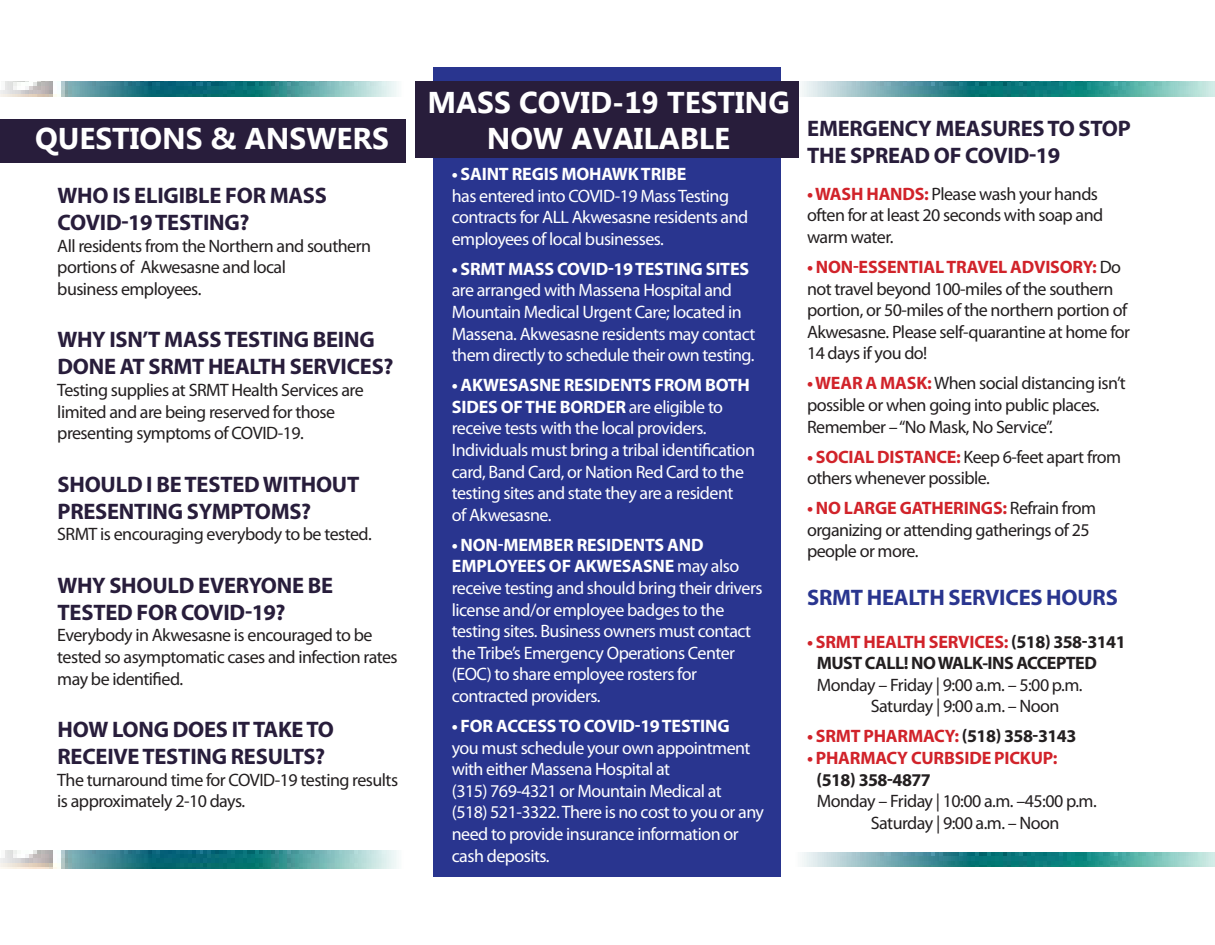
<style>
.page{position:relative;width:1215px;height:945px;background:#fff}
.page>*{position:absolute;margin:0;border:0;box-sizing:border-box;transform-origin:0 0}
.t1{font:700 30px/36px "Microsoft New Tai Lue";color:#fff;text-align:center}
.t2{font:700 22.5px/27px "Myriad Pro";letter-spacing:-.01em;color:#281d3b}
.t3{font:700 22.5px "Myriad Pro";letter-spacing:-.01em;color:#29358f}
.t4{font:18px/21.6px "Myriad Pro";letter-spacing:-.03em;color:#231f20}
.t5{font:18px/21.6px "Myriad Pro";letter-spacing:-.03em;color:#fff}
.t6{font:700 18px/21.6px "Myriad Pro";letter-spacing:-.01em;color:#d1232a}
.t7{font:700 18px/21.6px "Myriad Pro";letter-spacing:-.03em;color:#231f20}
.s1{font-weight:700}
.s2{font-weight:700;color:#d1232a}
.s3{color:#d1232a}
.s4{color:#231f20}
</style>
<div class="page">
<div style="left:434px;top:68px;width:348px;height:810px;background:#29358f"></div>
<img style="left:802px;top:82px;width:413px;height:14px">
<img style="left:0;top:850px;width:397px;height:18px">
<img style="left:0;top:82px;width:397px;height:14px">
<img style="left:802px;top:852px;width:413px;height:15px">
<div style="left:0;top:119px;width:405px;height:43px;background:#281d3b"></div>
<div style="left:416px;top:82px;width:384px;height:76px;background:#281d3b"></div>
<p class="t1" style="left:35px;top:123px;width:355px">QUESTIONS &amp; ANSWERS</p>
<p class="t2" style="left:58px;top:181px;width:271px">WHO IS ELIGIBLE FOR MASS<br>COVID-19 TESTING?</p>
<p class="t4" style="left:57px;top:235px;width:315px">All residents from the Northern and southern portions of Akwesasne and local<br>business employees.</p>
<p class="t2" style="left:58px;top:326px;width:337px">WHY ISN’T MASS TESTING BEING<br>DONE AT SRMT HEALTH SERVICES?</p>
<p class="t4" style="left:57px;top:379px;width:308px">Testing supplies at SRMT Health Services are limited and are being reserved for those presenting symptoms of COVID-19.</p>
<p class="t2" style="left:58px;top:470px;width:303px">SHOULD I BE TESTED WITHOUT<br>PRESENTING SYMPTOMS?</p>
<p class="t4" style="left:57px;top:523px;width:316px">SRMT is encouraging everybody to be tested.</p>
<p class="t2" style="left:58px;top:571px;width:277px">WHY SHOULD EVERYONE BE<br>TESTED FOR COVID-19?</p>
<p class="t4" style="left:57px;top:624px;width:342px">Everybody in Akwesasne is encouraged to be tested so asymptomatic cases and infection rates may be identified.</p>
<p class="t2" style="left:58px;top:715px;width:278px">HOW LONG DOES IT TAKE TO<br>RECEIVE TESTING RESULTS?</p>
<p class="t4" style="left:57px;top:769px;width:342px">The turnaround time for COVID-19 testing results is approximately 2-10 days.</p>
<p class="t1" style="left:427px;top:87px;width:364px">MASS COVID-19 TESTING<br>NOW AVAILABLE</p>
<p class="t5" style="left:452px;top:163px;width:298px"><span class="s1">• SAINT REGIS MOHAWK TRIBE<br></span>has entered into COVID-19 Mass Testing contracts for ALL Akwesasne residents and employees of local businesses.</p>
<p class="t5" style="left:452px;top:258px;width:305px"><span class="s1">• SRMT MASS COVID-19 TESTING SITES </span>are arranged with Massena Hospital and Mountain Medical Urgent Care; located in Massena. Akwesasne residents may contact them directly to schedule their own testing.</p>
<p class="t5" style="left:452px;top:374px;width:305px"><span class="s1">• AKWESASNE RESIDENTS FROM BOTH SIDES OF THE BORDER</span> are eligible to receive tests with the local providers.<br>Individuals must bring a tribal identification card, Band Card, or Nation Red Card to the testing sites and state they are a resident<br>of Akwesasne.</p>
<p class="t5" style="left:452px;top:534px;width:312px"><span class="s1">• NON-MEMBER RESIDENTS AND EMPLOYEES OF AKWESASNE</span> may also receive testing and should bring their drivers license and/or employee badges to the testing sites. Business owners must contact the Tribe’s Emergency Operations Center (EOC) to share employee rosters for contracted providers.</p>
<p class="t5" style="left:452px;top:715px;width:314px"><span class="s1">• FOR ACCESS TO COVID-19 TESTING<br></span>you must schedule your own appointment with either Massena Hospital at<br>(315) 769-4321 or Mountain Medical at<br>(518) 521-3322. There is no cost to you or any need to provide insurance information or cash deposits.</p>
<p class="t2" style="left:807px;top:114px;width:325px">EMERGENCY MEASURES TO STOP<br>THE SPREAD OF COVID-19</p>
<p class="t4" style="left:807px;top:183px;width:298px"><span class="s2">• WASH HANDS:</span> Please wash your hands often for at least 20 seconds with soap and warm water.</p>
<p class="t4" style="left:807px;top:256px;width:325px"><span class="s2">• NON-ESSENTIAL TRAVEL ADVISORY:</span> Do not travel beyond 100-miles of the southern portion, or 50-miles of the northern portion of Akwesasne. Please self-quarantine at home for 14 days if you do!</p>
<p class="t4" style="left:807px;top:372px;width:320px"><span class="s2">• WEAR A MASK:</span>When social distancing isn’t possible or when going into public places.<br>Remember – “No Mask, No Service”.</p>
<p class="t4" style="left:807px;top:445px;width:316px"><span class="s2">• SOCIAL DISTANCE:</span> Keep 6-feet apart from others whenever possible.</p>
<p class="t4" style="left:807px;top:497px;width:291px"><span class="s2">• NO LARGE GATHERINGS:</span> Refrain from organizing or attending gatherings of 25 people or more.</p>
<p class="t3" style="left:807px;top:582px;width:312px">SRMT HEALTH SERVICES HOURS</p>
<p class="t7" style="left:817px;top:630px;width:310px;text-indent:-10px"><span class="s3">• SRMT HEALTH SERVICES:</span> (518) 358-3141<br>MUST CALL! NO WALK-INS ACCEPTED</p>
<p class="t4" style="left:871px;top:674px;width:213px;text-indent:-54px">Monday – Friday | 9:00 a.m. – 5:00 p.m.<br>Saturday | 9:00 a.m. – Noon</p>
<p class="t6" style="left:807px;top:725px;width:271px">• SRMT PHARMACY: <span class="s4">(518) 358-3143</span></p>
<p class="t6" style="left:816px;top:746px;width:243px;text-indent:-9px">• PHARMACY CURBSIDE PICKUP: <span class="s4">(518) 358-4877</span></p>
<p class="t4" style="left:871px;top:790px;width:227px;text-indent:-54px">Monday – Friday | 10:00 a.m. –45:00 p.m.<br>Saturday | 9:00 a.m. – Noon</p>
</div>
